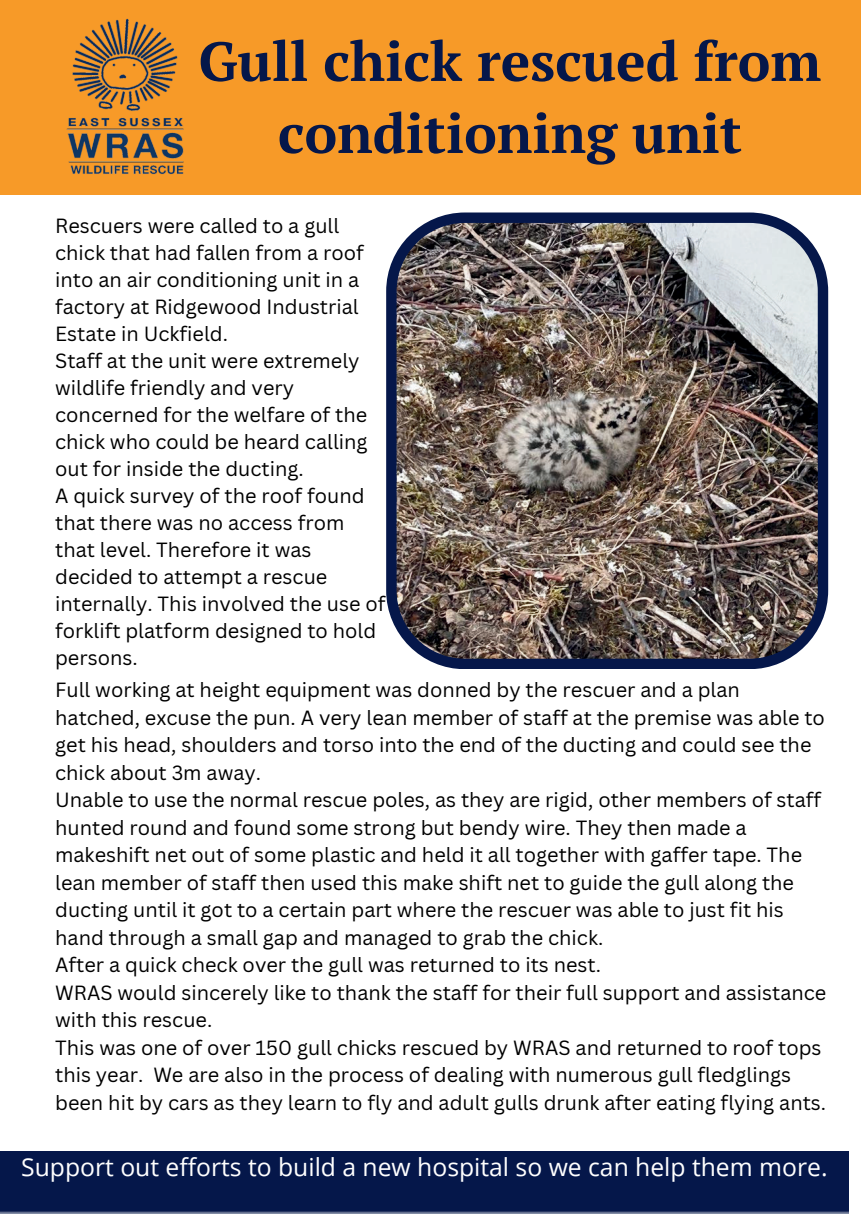
<style>
.page{position:relative;width:861px;height:1214px;background:#fff}
.page>*{position:absolute;margin:0;border:0;box-sizing:border-box;transform-origin:0 0}
.t1{font:700 55px/72px "PT Serif";color:#05174a;text-align:center}
.t2{font:24.8px "Open Sans";color:#fff}
.t3{font:20px/27px "Canva Sans";color:#000}
</style>
<div class="page">
<div style="left:0;top:1151px;width:849px;height:62px;background:#05174a"></div>
<img style="left:386px;top:212px;width:442px;height:457px">
<div style="left:0;top:0;width:861px;height:195px;background:#f79a28"></div>
<img style="left:66px;top:18px;width:118px;height:157px">
<h1 class="t1" style="left:199px;top:25px;width:624px">Gull chick rescued from conditioning unit</h1>
<p class="t3" style="left:55px;top:212px;width:332px">Rescuers were called to a gull chick that had fallen from a roof into an air conditioning unit in a factory at Ridgewood Industrial<br>Estate in Uckfield.<br>Staff at the unit were extremely wildlife friendly and very concerned for the welfare of the chick who could be heard calling out for inside the ducting.<br>A quick survey of the roof found that there was no access from that level. Therefore it was decided to attempt a rescue internally. This involved the use of forklift platform designed to hold persons.</p>
<p class="t3" style="left:55px;top:676px;width:773px">Full working at height equipment was donned by the rescuer and a plan hatched, excuse the pun. A very lean member of staff at the premise was able to get his head, shoulders and torso into the end of the ducting and could see the chick about 3m away.<br>Unable to use the normal rescue poles, as they are rigid, other members of staff hunted round and found some strong but bendy wire. They then made a makeshift net out of some plastic and held it all together with gaffer tape. The lean member of staff then used this make shift net to guide the gull along the ducting until it got to a certain part where the rescuer was able to just fit his hand through a small gap and managed to grab the chick.<br>After a quick check over the gull was returned to its nest.<br>WRAS would sincerely like to thank the staff for their full support and assistance with this rescue.<br>This was one of over 150 gull chicks rescued by WRAS and returned to roof tops this year. We are also in the process of dealing with numerous gull fledglings been hit by cars as they learn to fly and adult gulls drunk after eating flying ants.</p>
<p class="t2" style="left:21px;top:1149px;width:808px">Support out efforts to build a new hospital so we can help them more.</p>
</div>
